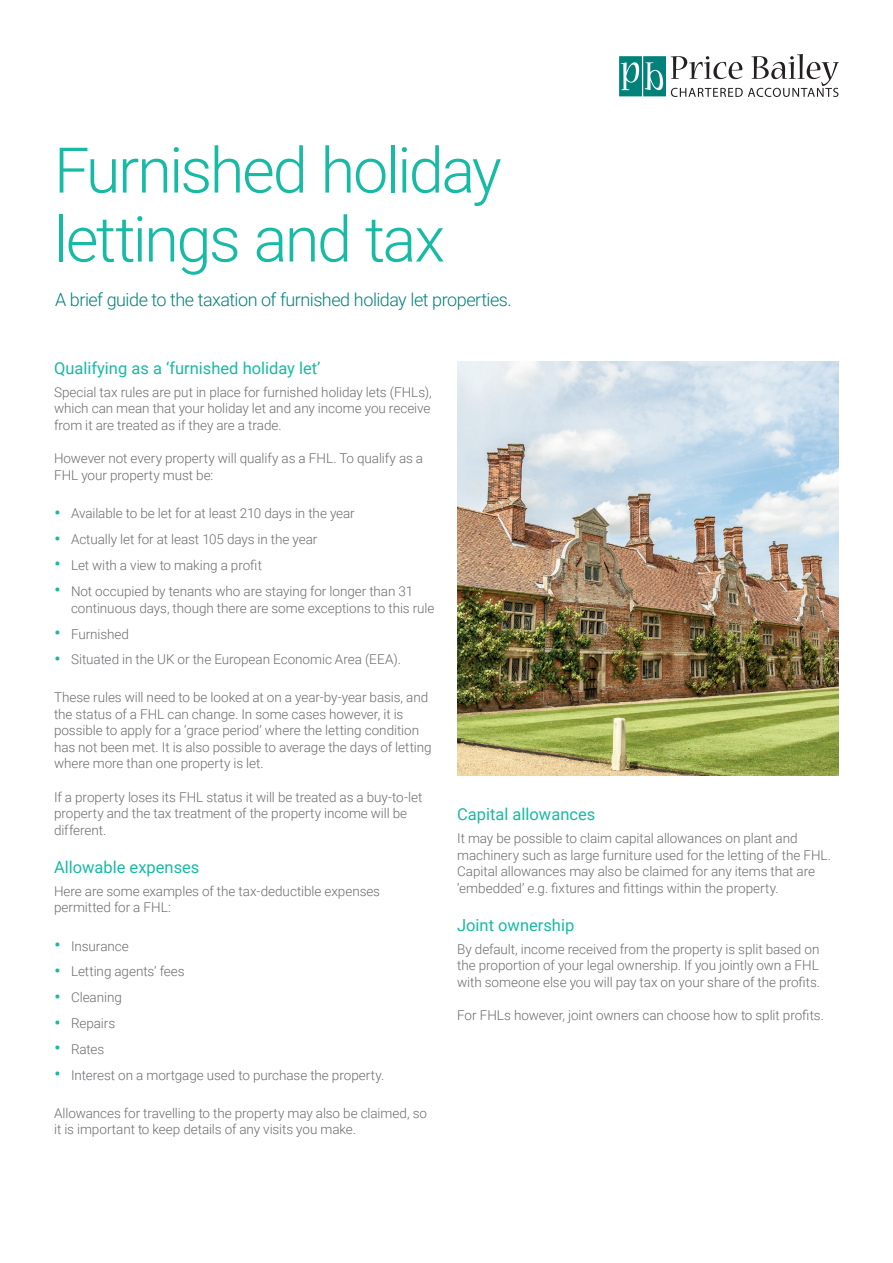
<style>
.page{position:relative;width:893px;height:1263px;background:#fff}
.page>*{position:absolute;margin:0;border:0;box-sizing:border-box;transform-origin:0 0}
.t1{font:300 63px/69px "Roboto";letter-spacing:-.04em;color:#17baa4}
.t2{font:300 18px "Roboto";letter-spacing:-.03em;color:#00827a}
.t3{font:16.5px "Roboto";color:#17baa4}
.t4{font:300 13.5px/16.5px "Roboto";letter-spacing:-.005em;color:#6c6d70}
.s1{font-size:21px;color:#17baa4}
</style>
<div class="page">
<svg style="left:619px;top:54px;width:220px;height:43px"></svg>
<img style="left:457px;top:361px;width:382px;height:414px">
<h1 class="t1" style="left:54px;top:133px;width:449px">Furnished holiday lettings and tax</h1>
<h2 class="t2" style="left:55px;top:286px;width:458px">A brief guide to the taxation of furnished holiday let properties.</h2>
<p class="t3" style="left:54px;top:356px;width:268px">Qualifying as a ‘furnished holiday let’</p>
<p class="t4" style="left:54px;top:383px;width:379px;text-align:justify">Special tax rules are put in place for furnished holiday lets (FHLs), which can mean that your holiday let and any income you receive from it are treated as if they are a trade.</p>
<p class="t4" style="left:54px;top:450px;width:371px">However not every property will qualify as a FHL. To qualify as a<br>FHL your property must be:</p>
<p class="t4" style="left:54px;top:505px;width:302px"><span class="s1">•</span> Available to be let for at least 210 days in the year</p>
<p class="t4" style="left:54px;top:530px;width:265px"><span class="s1">•</span> Actually let for at least 105 days in the year</p>
<p class="t4" style="left:54px;top:556px;width:209px"><span class="s1">•</span> Let with a view to making a profit</p>
<p class="t4" style="left:71px;top:582px;width:365px;line-height:17.2px;text-indent:-17px"><span class="s1">•</span> Not occupied by tenants who are staying for longer than 31 continuous days, though there are some exceptions to this rule</p>
<p class="t4" style="left:54px;top:625px;width:77px"><span class="s1">•</span> Furnished</p>
<p class="t4" style="left:54px;top:651px;width:348px"><span class="s1">•</span> Situated in the UK or the European Economic Area (EEA).</p>
<p class="t4" style="left:54px;top:689px;width:379px">These rules will need to be looked at on a year-by-year basis, and the status of a FHL can change. In some cases however, it is possible to apply for a ‘grace period’ where the letting condition has not been met. It is also possible to average the days of letting where more than one property is let.</p>
<p class="t4" style="left:54px;top:788px;width:370px">If a property loses its FHL status it will be treated as a buy-to-let property and the tax treatment of the property income will be different.</p>
<p class="t3" style="left:54px;top:855px;width:147px">Allowable expenses</p>
<p class="t4" style="left:54px;top:882px;width:328px">Here are some examples of the tax-deductible expenses permitted for a FHL:</p>
<p class="t4" style="left:54px;top:937px;width:76px"><span class="s1">•</span> Insurance</p>
<p class="t4" style="left:54px;top:963px;width:132px"><span class="s1">•</span> Letting agents’ fees</p>
<p class="t4" style="left:54px;top:989px;width:69px"><span class="s1">•</span> Cleaning</p>
<p class="t4" style="left:54px;top:1014px;width:63px"><span class="s1">•</span> Repairs</p>
<p class="t4" style="left:54px;top:1040px;width:52px"><span class="s1">•</span> Rates</p>
<p class="t4" style="left:54px;top:1066px;width:332px"><span class="s1">•</span> Interest on a mortgage used to purchase the property.</p>
<p class="t4" style="left:54px;top:1104px;width:374px">Allowances for travelling to the property may also be claimed, so it is important to keep details of any visits you make.</p>
<p class="t3" style="left:457px;top:803px;width:140px">Capital allowances</p>
<p class="t4" style="left:457px;top:830px;width:376px">It may be possible to claim capital allowances on plant and machinery such as large furniture used for the letting of the FHL.<br>Capital allowances may also be claimed for any items that are ‘embedded’ e.g. fixtures and fittings within the property.</p>
<p class="t3" style="left:457px;top:913px;width:119px">Joint ownership</p>
<p class="t4" style="left:457px;top:940px;width:365px;text-align:justify">By default, income received from the property is split based on the proportion of your legal ownership. If you jointly own a FHL with someone else you will pay tax on your share of the profits.</p>
<p class="t4" style="left:457px;top:1006px;width:368px">For FHLs however, joint owners can choose how to split profits.</p>
</div>
